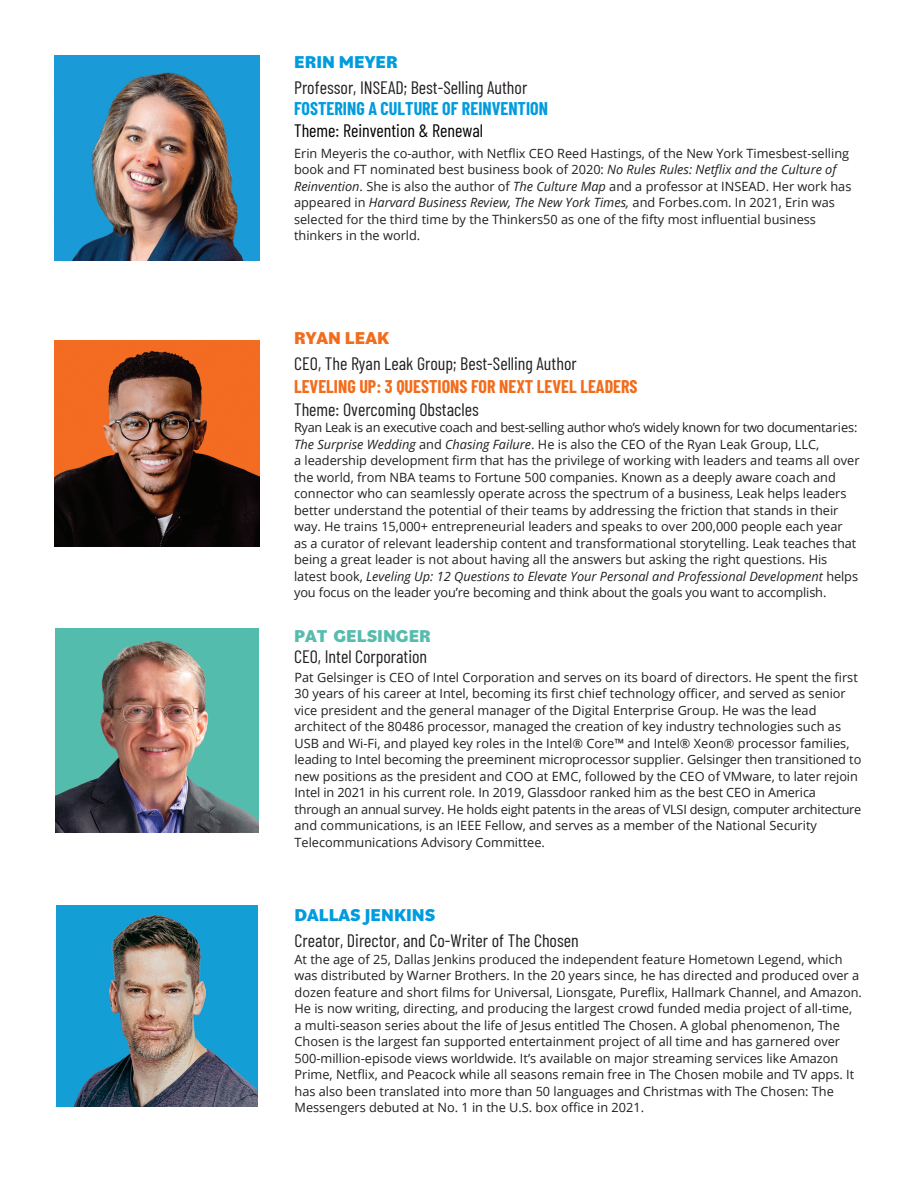
<style>
.page{position:relative;width:918px;height:1188px;background:#fff}
.page>*{position:absolute;margin:0;border:0;box-sizing:border-box;transform-origin:0 0}
.t1{font:18px/26.1px "Barlow Condensed";color:#231f20}
.t2{font:700 18px/23.2px "Barlow Condensed";color:#f36c1c}
.t3{font:700 18px/21.6px "Barlow Condensed";color:#009cde}
.t4{font:12.75px/16.5px "Open Sans";color:#231f20}
.s1{font-family:"Bilo";font-weight:800;color:#009cde}
.s2{font-weight:400;color:#000}
.s3{font-style:italic}
.s4{font-family:"Bilo";font-weight:800;color:#f36c1c}
.s5{font-weight:400;color:#231f20}
.s6{font-family:"Bilo";font-weight:800;color:#56bcae}
</style>
<div class="page">
<img style="left:54px;top:55px;width:205px;height:205px">
<img style="left:54px;top:341px;width:206px;height:205px">
<img style="left:55px;top:629px;width:204px;height:203px">
<img style="left:56px;top:905px;width:201px;height:201px">
<p class="t1" style="left:294px;top:48px;width:235px;line-height:25.5px"><span class="s1">ERIN MEYER<br></span>Professor, INSEAD; Best-Selling Author</p>
<p class="t3" style="left:294px;top:97px;width:255px">FOSTERING A CULTURE OF REINVENTION<br><span class="s2">Theme: Reinvention &amp; Renewal</span></p>
<p class="t4" style="left:294px;top:145px;width:559px">Erin Meyeris the co-author, with Netflix CEO Reed Hastings, of the New York Timesbest-selling book and FT nominated best business book of 2020: <span class="s3">No Rules Rules: Netflix and the Culture of Reinvention</span>. She is also the author of <span class="s3">The Culture Map</span> and a professor at INSEAD. Her work has appeared in <span class="s3">Harvard Business Review, The New York Times,</span> and Forbes.com. In 2021, Erin was selected for the third time by the Thinkers50 as one of the fifty most influential business thinkers in the world.</p>
<p class="t1" style="left:294px;top:323px;width:284px"><span class="s4">RYAN LEAK<br></span>CEO, The Ryan Leak Group; Best-Selling Author</p>
<p class="t2" style="left:294px;top:374px;width:345px">LEVELING UP: 3 QUESTIONS FOR NEXT LEVEL LEADERS<br><span class="s5">Theme: Overcoming Obstacles</span></p>
<p class="t4" style="left:294px;top:419px;width:567px">Ryan Leak is an executive coach and best-selling author who’s widely known for two documentaries:<br><span class="s3">The Surprise Wedding</span> and <span class="s3">Chasing Failure</span>. He is also the CEO of the Ryan Leak Group, LLC,<br>a leadership development firm that has the privilege of working with leaders and teams all over the world, from NBA teams to Fortune 500 companies. Known as a deeply aware coach and connector who can seamlessly operate across the spectrum of a business, Leak helps leaders better understand the potential of their teams by addressing the friction that stands in their way. He trains 15,000+ entrepreneurial leaders and speaks to over 200,000 people each year<br>as a curator of relevant leadership content and transformational storytelling. Leak teaches that being a great leader is not about having all the answers but asking the right questions. His latest book, <span class="s3">Leveling Up: 12 Questions to Elevate Your Personal and Professional Development</span> helps you focus on the leader you’re becoming and think about the goals you want to accomplish.</p>
<p class="t1" style="left:294px;top:624px;width:138px;line-height:21px"><span class="s6">PAT GELSINGER<br></span>CEO, Intel Corporation</p>
<p class="t4" style="left:295px;top:669px;width:568px">Pat Gelsinger is CEO of Intel Corporation and serves on its board of directors. He spent the first 30 years of his career at Intel, becoming its first chief technology officer, and served as senior vice president and the general manager of the Digital Enterprise Group. He was the lead architect of the 80486 processor, managed the creation of key industry technologies such as USB and Wi-Fi, and played key roles in the Intel® Core™ and Intel® Xeon® processor families, leading to Intel becoming the preeminent microprocessor supplier. Gelsinger then transitioned to new positions as the president and COO at EMC, followed by the CEO of VMware, to later rejoin Intel in 2021 in his current role. In 2019, Glassdoor ranked him as the best CEO in America through an annual survey. He holds eight patents in the areas of VLSI design, computer architecture and communications, is an IEEE Fellow, and serves as a member of the National Security Telecommunications Advisory Committee.</p>
<p class="t1" style="left:295px;top:901px;width:286px"><span class="s1">DALLAS JENKINS<br></span>Creator, Director, and Co-Writer of The Chosen</p>
<p class="t4" style="left:295px;top:950px;width:569px">At the age of 25, Dallas Jenkins produced the independent feature Hometown Legend, which was distributed by Warner Brothers. In the 20 years since, he has directed and produced over a dozen feature and short films for Universal, Lionsgate, Pureflix, Hallmark Channel, and Amazon.<br>He is now writing, directing, and producing the largest crowd funded media project of all-time, a multi-season series about the life of Jesus entitled The Chosen. A global phenomenon, The Chosen is the largest fan supported entertainment project of all time and has garnered over 500-million-episode views worldwide. It’s available on major streaming services like Amazon Prime, Netflix, and Peacock while all seasons remain free in The Chosen mobile and TV apps. It has also been translated into more than 50 languages and Christmas with The Chosen: The Messengers debuted at No. 1 in the U.S. box office in 2021.</p>
</div>
